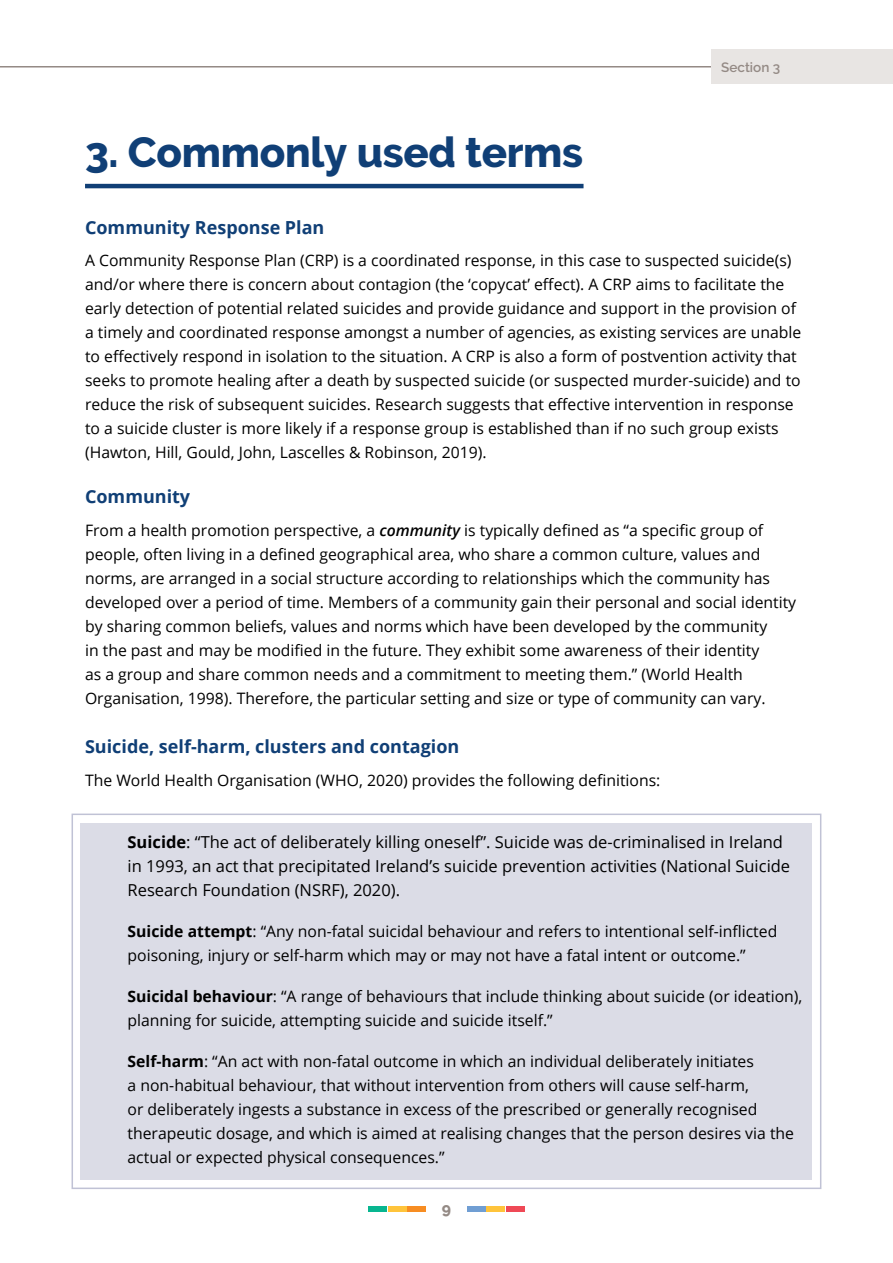
<style>
.page{position:relative;width:893px;height:1263px;background:#fff}
.page>*{position:absolute;margin:0;border:0;box-sizing:border-box;transform-origin:0 0}
.t1{font:800 42px "Raleway";letter-spacing:-.005em;color:#103f76}
.t2{font:700 18px "Open Sans";color:#103f76}
.t3{font:16.5px/24px "Open Sans";color:#000}
.t4{font:15.75px/24px "Open Sans";color:#000}
.t5{font:800 15.75px "Raleway";color:#948a85}
.t6{font:600 13.5px "Raleway";color:#948a85}
.s1{font-weight:600;font-style:italic}
.s2{font-weight:700}
</style>
<div class="page">
<div style="left:369px;top:1207px;width:18px;height:5px;background:#08b690"></div>
<div style="left:467px;top:1207px;width:18px;height:5px;background:#709ed3"></div>
<div style="left:388px;top:1207px;width:19px;height:5px;background:#ffc43b"></div>
<div style="left:486px;top:1207px;width:19px;height:5px;background:#ffc43b"></div>
<div style="left:408px;top:1207px;width:18px;height:5px;background:#f78d22"></div>
<div style="left:506px;top:1207px;width:18px;height:5px;background:#ef4956"></div>
<hr style="left:85px;top:184px;width:498px;height:4px;background:#103f76">
<div style="left:81px;top:823px;width:731px;height:357px;background:#dbdce6"></div>
<div style="left:72px;top:813px;width:749px;height:376px;border:2px solid #c0c2d5"></div>
<hr style="left:0;top:66px;width:730px;height:2px;background:#948a85">
<div style="left:711px;top:50px;width:182px;height:34px;background:#e8e5e3"></div>
<h1 class="t1" style="left:85px;top:128px;width:500px">3. Commonly used terms</h1>
<p class="t6" style="left:721px;top:60px;width:60px">Section 3</p>
<p class="t2" style="left:85px;top:214px;width:241px">Community Response Plan</p>
<p class="t4" style="left:85px;top:248px;width:718px">A Community Response Plan (CRP) is a coordinated response, in this case to suspected suicide(s) and/or where there is concern about contagion (the ‘copycat’ effect). A CRP aims to facilitate the early detection of potential related suicides and provide guidance and support in the provision of a timely and coordinated response amongst a number of agencies, as existing services are unable to effectively respond in isolation to the situation. A CRP is also a form of postvention activity that seeks to promote healing after a death by suspected suicide (or suspected murder-suicide) and to reduce the risk of subsequent suicides. Research suggests that effective intervention in response to a suicide cluster is more likely if a response group is established than if no such group exists (Hawton, Hill, Gould, John, Lascelles &amp; Robinson, 2019).</p>
<p class="t2" style="left:85px;top:484px;width:107px">Community</p>
<p class="t4" style="left:85px;top:518px;width:713px">From a health promotion perspective, a <span class="s1">community</span> is typically defined as “a specific group of people, often living in a defined geographical area, who share a common culture, values and norms, are arranged in a social structure according to relationships which the community has developed over a period of time. Members of a community gain their personal and social identity by sharing common beliefs, values and norms which have been developed by the community<br>in the past and may be modified in the future. They exhibit some awareness of their identity<br>as a group and share common needs and a commitment to meeting them.” (World Health Organisation, 1998). Therefore, the particular setting and size or type of community can vary.</p>
<p class="t2" style="left:85px;top:734px;width:376px">Suicide, self-harm, clusters and contagion</p>
<p class="t4" style="left:85px;top:768px;width:577px">The World Health Organisation (WHO, 2020) provides the following definitions:</p>
<p class="t3" style="left:128px;top:830px;width:664px"><span class="s2">Suicide</span>: “The act of deliberately killing oneself”. Suicide was de-criminalised in Ireland in 1993, an act that precipitated Ireland’s suicide prevention activities (National Suicide<br>Research Foundation (NSRF), 2020).</p>
<p class="t4" style="left:128px;top:919px;width:651px"><span class="s2">Suicide attempt</span>: “Any non-fatal suicidal behaviour and refers to intentional self-inflicted poisoning, injury or self-harm which may or may not have a fatal intent or outcome.”</p>
<p class="t4" style="left:128px;top:984px;width:676px"><span class="s2">Suicidal behaviour</span>: “A range of behaviours that include thinking about suicide (or ideation), planning for suicide, attempting suicide and suicide itself.”</p>
<p class="t4" style="left:128px;top:1049px;width:668px"><span class="s2">Self-harm</span>: “An act with non-fatal outcome in which an individual deliberately initiates<br>a non-habitual behaviour, that without intervention from others will cause self-harm,<br>or deliberately ingests a substance in excess of the prescribed or generally recognised therapeutic dosage, and which is aimed at realising changes that the person desires via the actual or expected physical consequences.”</p>
<p class="t5" style="left:442px;top:1199px;width:11px">9</p>
</div>
